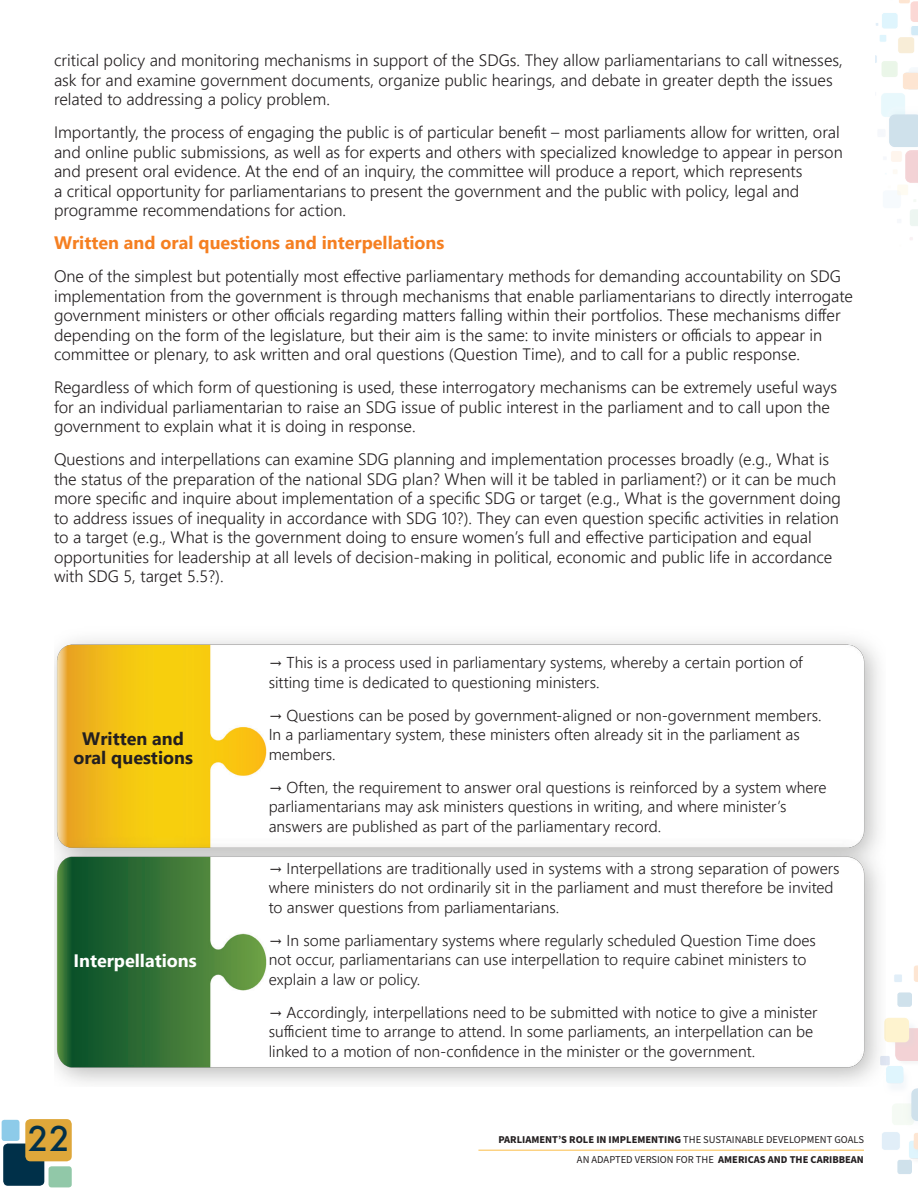
<style>
.page{position:relative;width:918px;height:1188px;background:#fff}
.page>*{position:absolute;margin:0;border:0;box-sizing:border-box;transform-origin:0 0}
.t1{font:500 37.5px "Futura PT";color:#013049}
.Title_X__Not_for_tab{font:700 18px "Segoe UI";color:#f57f21}
.Paragraph_A{font:700 18px/19.5px "Segoe UI";color:#231f20;text-align:center}
.Paragraph_A-2{font:700 18px "Segoe UI";color:#fff}
.Paragraph_A-3{font:300 16.5px/19.5px "Segoe UI";color:#231f20}
.Paragraph_A-4{font:300 15.75px/19.5px "Segoe UI";color:#231f20}
.t2{font:700 10.5px "Source Sans Pro";color:#231f20}
.s1{font-weight:400}
</style>
<div class="page">
<div style="left:3px;top:1144px;width:41px;height:42px;background:#003049;border-radius:5px"></div>
<div style="left:25px;top:1119px;width:47px;height:42px;background:#dea73a;border-radius:5px"></div>
<div style="left:2px;top:1120px;width:18px;height:21px;background:#8dcbe9;border-radius:3px"></div>
<div style="left:49px;top:1166px;width:23px;height:21px;background:#91c8a8;border-radius:3px"></div>
<hr style="left:478px;top:1150px;width:386px;height:1px;background:#fbbe48">
<img style="left:875px;top:0;width:43px;height:1174px">
<img style="left:54px;top:626px;width:832px;height:460px">
<p class="Paragraph_A-3" style="left:54px;top:49px;width:790px">critical policy and monitoring mechanisms in support of the SDGs. They allow parliamentarians to call witnesses, ask for and examine government documents, organize public hearings, and debate in greater depth the issues related to addressing a policy problem.</p>
<p class="Paragraph_A-3" style="left:54px;top:121px;width:790px">Importantly, the process of engaging the public is of particular benefit – most parliaments allow for written, oral and online public submissions, as well as for experts and others with specialized knowledge to appear in person and present oral evidence. At the end of an inquiry, the committee will produce a report, which represents<br>a critical opportunity for parliamentarians to present the government and the public with policy, legal and programme recommendations for action.</p>
<p class="Title_X__Not_for_tab" style="left:54px;top:226px;width:392px">Written and oral questions and interpellations</p>
<p class="Paragraph_A-3" style="left:54px;top:265px;width:801px">One of the simplest but potentially most effective parliamentary methods for demanding accountability on SDG implementation from the government is through mechanisms that enable parliamentarians to directly interrogate government ministers or other officials regarding matters falling within their portfolios. These mechanisms differ depending on the form of the legislature, but their aim is the same: to invite ministers or officials to appear in committee or plenary, to ask written and oral questions (Question Time), and to call for a public response.</p>
<p class="Paragraph_A-3" style="left:54px;top:376px;width:785px">Regardless of which form of questioning is used, these interrogatory mechanisms can be extremely useful ways for an individual parliamentarian to raise an SDG issue of public interest in the parliament and to call upon the government to explain what it is doing in response.</p>
<p class="Paragraph_A-3" style="left:54px;top:448px;width:788px">Questions and interpellations can examine SDG planning and implementation processes broadly (e.g., What is the status of the preparation of the national SDG plan? When will it be tabled in parliament?) or it can be much more specific and inquire about implementation of a specific SDG or target (e.g., What is the government doing to address issues of inequality in accordance with SDG 10?). They can even question specific activities in relation to a target (e.g., What is the government doing to ensure women’s full and effective participation and equal opportunities for leadership at all levels of decision-making in political, economic and public life in accordance with SDG 5, target 5.5?).</p>
<p class="Paragraph_A" style="left:73px;top:727px;width:121px">Written and oral questions</p>
<p class="Paragraph_A-2" style="left:74px;top:944px;width:125px">Interpellations</p>
<h1 class="t1" style="left:28px;top:1116px;width:44px">22</h1>
<p class="Paragraph_A-4" style="left:269px;top:652px;width:536px">→ This is a process used in parliamentary systems, whereby a certain portion of sitting time is dedicated to questioning ministers.</p>
<p class="Paragraph_A-4" style="left:269px;top:704px;width:554px">→ Questions can be posed by government-aligned or non-government members.<br>In a parliamentary system, these ministers often already sit in the parliament as members.</p>
<p class="Paragraph_A-4" style="left:269px;top:776px;width:560px">→ Often, the requirement to answer oral questions is reinforced by a system where parliamentarians may ask ministers questions in writing, and where minister’s answers are published as part of the parliamentary record.</p>
<p class="Paragraph_A-4" style="left:269px;top:857px;width:572px">→ Interpellations are traditionally used in systems with a strong separation of powers where ministers do not ordinarily sit in the parliament and must therefore be invited to answer questions from parliamentarians.</p>
<p class="Paragraph_A-4" style="left:269px;top:929px;width:549px">→ In some parliamentary systems where regularly scheduled Question Time does not occur, parliamentarians can use interpellation to require cabinet ministers to explain a law or policy.</p>
<p class="Paragraph_A-4" style="left:269px;top:1001px;width:550px">→ Accordingly, interpellations need to be submitted with notice to give a minister sufficient time to arrange to attend. In some parliaments, an interpellation can be linked to a motion of non-confidence in the minister or the government.</p>
<p class="t2" style="left:498px;top:1132px;width:367px">PARLIAMENT’S ROLE IN IMPLEMENTING <span class="s1">THE SUSTAINABLE DEVELOPMENT GOALS</span></p>
<p class="t2" style="left:577px;top:1153px;width:289px"><span class="s1">AN ADAPTED VERSION FOR THE</span> AMERICAS AND THE CARIBBEAN</p>
</div>
